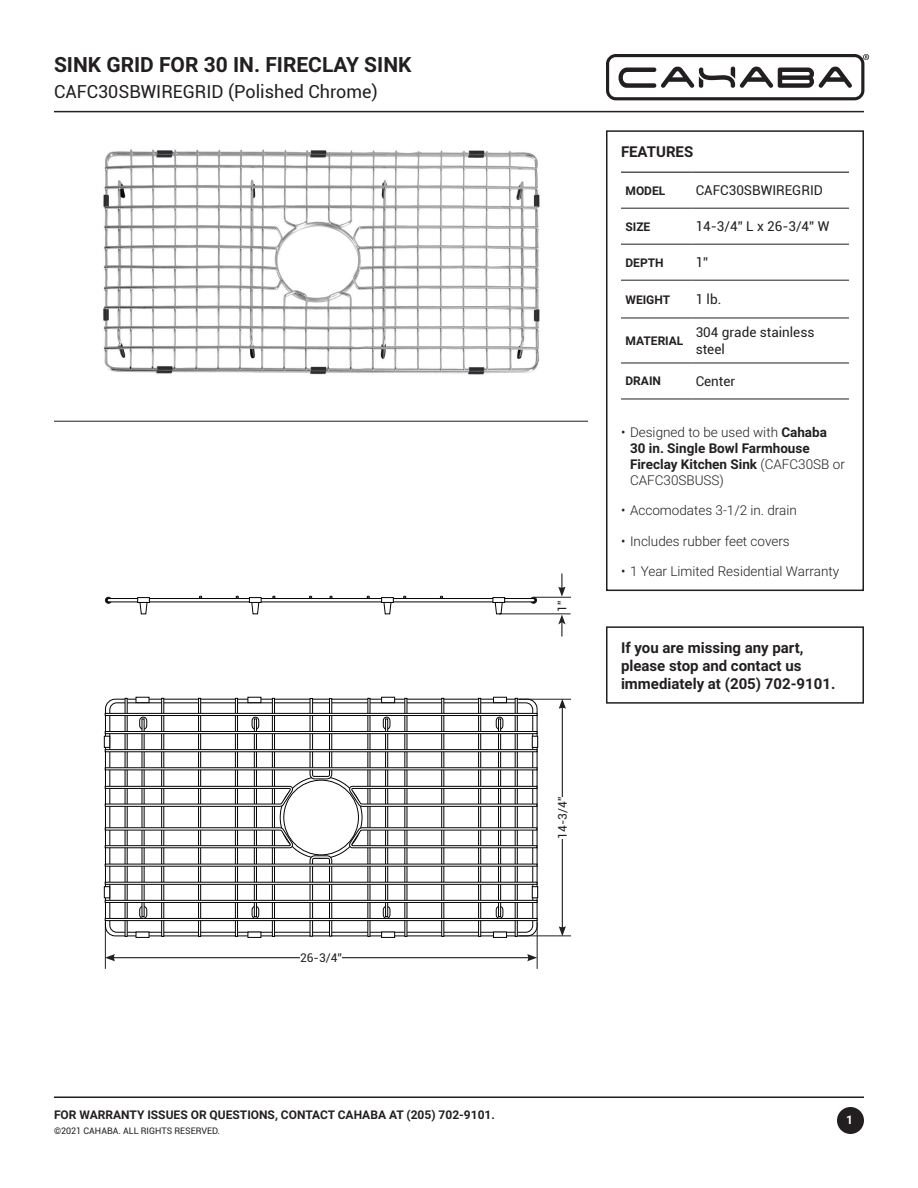
<style>
.page{position:relative;width:918px;height:1188px;background:#fff}
.page>*{position:absolute;margin:0;border:0;box-sizing:border-box;transform-origin:0 0}
.t1{font:700 21px "Roboto";color:#231f20}
.t2{font:18px "Roboto";color:#231f20}
.t3{font:700 15px/18px "Roboto";color:#231f20}
.t4{font:700 13.5px/16.2px "Roboto";color:#231f20}
.t5{font:300 13.5px "Roboto";color:#231f20}
.t6{font:13.5px/16.2px "Roboto";color:#231f20}
.t7{font:700 12px "Roboto";color:#231f20}
.t8{font:12px "Roboto";color:#231f20}
.t9{font:700 12px "Roboto";color:#fff}
.t10{font:9px "Roboto";color:#231f20}
.s1{font-weight:300}
</style>
<div class="page">
<svg style="left:606px;top:54px;width:263px;height:46px"></svg>
<hr style="left:54px;top:111px;width:810px;height:1px;background:#231f20">
<hr style="left:54px;top:1096px;width:810px;height:2px;background:#231f20">
<div style="left:837px;top:1107px;width:27px;height:27px;background:#231f20;border-radius:50%"></div>
<div style="left:606px;top:626px;width:258px;height:78px;border:2px solid #231f20"></div>
<img style="left:103px;top:149px;width:437px;height:226px">
<hr style="left:621px;top:208px;width:70px;height:1px;background:#231f20">
<hr style="left:691px;top:208px;width:158px;height:1px;background:#231f20">
<hr style="left:621px;top:244px;width:70px;height:1px;background:#231f20">
<hr style="left:691px;top:244px;width:158px;height:1px;background:#231f20">
<hr style="left:621px;top:280px;width:70px;height:1px;background:#231f20">
<hr style="left:691px;top:280px;width:158px;height:1px;background:#231f20">
<hr style="left:621px;top:318px;width:70px;height:1px;background:#231f20">
<hr style="left:691px;top:318px;width:158px;height:1px;background:#231f20">
<hr style="left:621px;top:363px;width:70px;height:1px;background:#231f20">
<hr style="left:691px;top:363px;width:158px;height:1px;background:#231f20">
<hr style="left:621px;top:399px;width:70px;height:1px;background:#231f20">
<hr style="left:691px;top:399px;width:158px;height:1px;background:#231f20">
<hr style="left:621px;top:172px;width:70px;height:1px;background:#231f20">
<hr style="left:691px;top:172px;width:158px;height:1px;background:#231f20">
<div style="left:606px;top:130px;width:258px;height:461px;border:2px solid #231f20"></div>
<hr style="left:54px;top:421px;width:534px;height:1px;background:#231f20">
<hr style="left:562px;top:706px;width:1px;height:223px;background:#231f20">
<svg style="left:559px;top:700px;width:7px;height:9px"></svg>
<svg style="left:559px;top:926px;width:7px;height:9px"></svg>
<div style="left:558px;top:797px;width:9px;height:42px;background:#fff"></div>
<hr style="left:519px;top:699px;width:52px;height:1px;background:#231f20">
<hr style="left:113px;top:957px;width:417px;height:1px;background:#231f20">
<svg style="left:527px;top:954px;width:10px;height:7px"></svg>
<svg style="left:106px;top:954px;width:9px;height:7px"></svg>
<div style="left:300px;top:953px;width:42px;height:9px;background:#fff"></div>
<hr style="left:537px;top:922px;width:1px;height:47px;background:#231f20">
<hr style="left:519px;top:935px;width:52px;height:1px;background:#231f20">
<hr style="left:105px;top:922px;width:1px;height:47px;background:#231f20">
<svg style="left:104px;top:698px;width:434px;height:239px"></svg>
<div style="left:105px;top:713px;width:432px;height:3px;background:#fff;border:1px solid #040503"></div>
<div style="left:105px;top:731px;width:432px;height:3px;background:#fff;border:1px solid #040503"></div>
<div style="left:105px;top:749px;width:432px;height:3px;background:#fff;border:1px solid #040503"></div>
<hr style="left:105px;top:767px;width:432px;height:3px;background:#fff">
<hr style="left:105px;top:864px;width:432px;height:3px;background:#fff">
<div style="left:105px;top:882px;width:432px;height:3px;background:#fff;border:1px solid #040503"></div>
<div style="left:105px;top:900px;width:432px;height:3px;background:#fff;border:1px solid #040503"></div>
<div style="left:105px;top:918px;width:432px;height:3px;background:#fff;border:1px solid #040503"></div>
<svg style="left:104px;top:736px;width:6px;height:12px"></svg>
<svg style="left:104px;top:886px;width:6px;height:12px"></svg>
<svg style="left:532px;top:736px;width:6px;height:12px"></svg>
<svg style="left:532px;top:886px;width:6px;height:12px"></svg>
<svg style="left:136px;top:697px;width:13px;height:6px"></svg>
<svg style="left:136px;top:932px;width:13px;height:6px"></svg>
<svg style="left:248px;top:697px;width:13px;height:6px"></svg>
<svg style="left:248px;top:932px;width:13px;height:6px"></svg>
<svg style="left:493px;top:697px;width:14px;height:6px"></svg>
<svg style="left:493px;top:932px;width:14px;height:6px"></svg>
<svg style="left:381px;top:697px;width:14px;height:6px"></svg>
<svg style="left:381px;top:932px;width:14px;height:6px"></svg>
<hr style="left:534px;top:597px;width:37px;height:1px;background:#231f20">
<hr style="left:499px;top:613px;width:72px;height:1px;background:#231f20">
<svg style="left:558px;top:574px;width:8px;height:23px"></svg>
<svg style="left:558px;top:615px;width:8px;height:22px"></svg>
<div style="left:530px;top:597px;width:7px;height:7px;border:1px solid #231f20;border-radius:50%"></div>
<div style="left:105px;top:597px;width:7px;height:7px;border:1px solid #231f20;border-radius:50%"></div>
<div style="left:107px;top:598px;width:428px;height:4px;border:1px solid #040503;border-radius:2px"></div>
<svg style="left:493px;top:597px;width:12px;height:6px"></svg>
<svg style="left:494px;top:602px;width:9px;height:13px"></svg>
<svg style="left:137px;top:597px;width:13px;height:6px"></svg>
<svg style="left:139px;top:602px;width:9px;height:13px"></svg>
<svg style="left:249px;top:597px;width:13px;height:6px"></svg>
<svg style="left:251px;top:602px;width:9px;height:13px"></svg>
<svg style="left:381px;top:597px;width:13px;height:6px"></svg>
<svg style="left:383px;top:602px;width:9px;height:13px"></svg>
<h1 class="t1" style="left:54px;top:50px;width:359px">SINK GRID FOR 30 IN. FIRECLAY SINK</h1>
<h2 class="t2" style="left:54px;top:79px;width:325px">CAFC30SBWIREGRID (Polished Chrome)</h2>
<p class="t8" style="left:300px;top:950px;width:43px">26-3/4”</p>
<p class="t7" style="left:54px;top:1106px;width:442px">FOR WARRANTY ISSUES OR QUESTIONS, CONTACT CAHABA AT (205) 702-9101.</p>
<p class="t10" style="left:54px;top:1124px;width:168px">©2021 CAHABA. ALL RIGHTS RESERVED.</p>
<p class="t8" style="left:554px;top:612px;width:13px;rotate:-90deg">1”</p>
<p class="t8" style="left:554px;top:839px;width:43px;rotate:-90deg">14-3/4”</p>
<p class="t3" style="left:621px;top:142px;width:74px">FEATURES</p>
<p class="t7" style="left:626px;top:182px;width:41px">MODEL</p>
<p class="t6" style="left:696px;top:182px;width:129px">CAFC30SBWIREGRID</p>
<p class="t7" style="left:626px;top:218px;width:26px">SIZE</p>
<p class="t6" style="left:696px;top:218px;width:135px">14-3/4” L x 26-3/4” W</p>
<p class="t7" style="left:626px;top:254px;width:40px">DEPTH</p>
<p class="t6" style="left:696px;top:254px;width:14px">1”</p>
<p class="t7" style="left:626px;top:291px;width:46px">WEIGHT</p>
<p class="t6" style="left:696px;top:291px;width:27px">1 lb.</p>
<p class="t7" style="left:626px;top:332px;width:60px">MATERIAL</p>
<p class="t6" style="left:696px;top:324px;width:120px">304 grade stainless steel</p>
<p class="t7" style="left:626px;top:373px;width:37px">DRAIN</p>
<p class="t6" style="left:696px;top:373px;width:41px">Center</p>
<p class="t4" style="left:630px;top:423px;width:216px;text-indent:-9px"><span class="s1">• Designed to be used with</span> Cahaba<br>30 in. Single Bowl Farmhouse<br>Fireclay Kitchen Sink <span class="s1">(CAFC30SB or<br>CAFC30SBUSS)</span></p>
<p class="t5" style="left:621px;top:501px;width:177px">• Accomodates 3-1/2 in. drain</p>
<p class="t5" style="left:621px;top:532px;width:170px">• Includes rubber feet covers</p>
<p class="t5" style="left:621px;top:562px;width:220px">• 1 Year Limited Residential Warranty</p>
<p class="t3" style="left:621px;top:638px;width:216px">If you are missing any part, please stop and contact us immediately at (205) 702-9101.</p>
<p class="t9" style="left:846px;top:1111px;width:8px">1</p>
</div>
